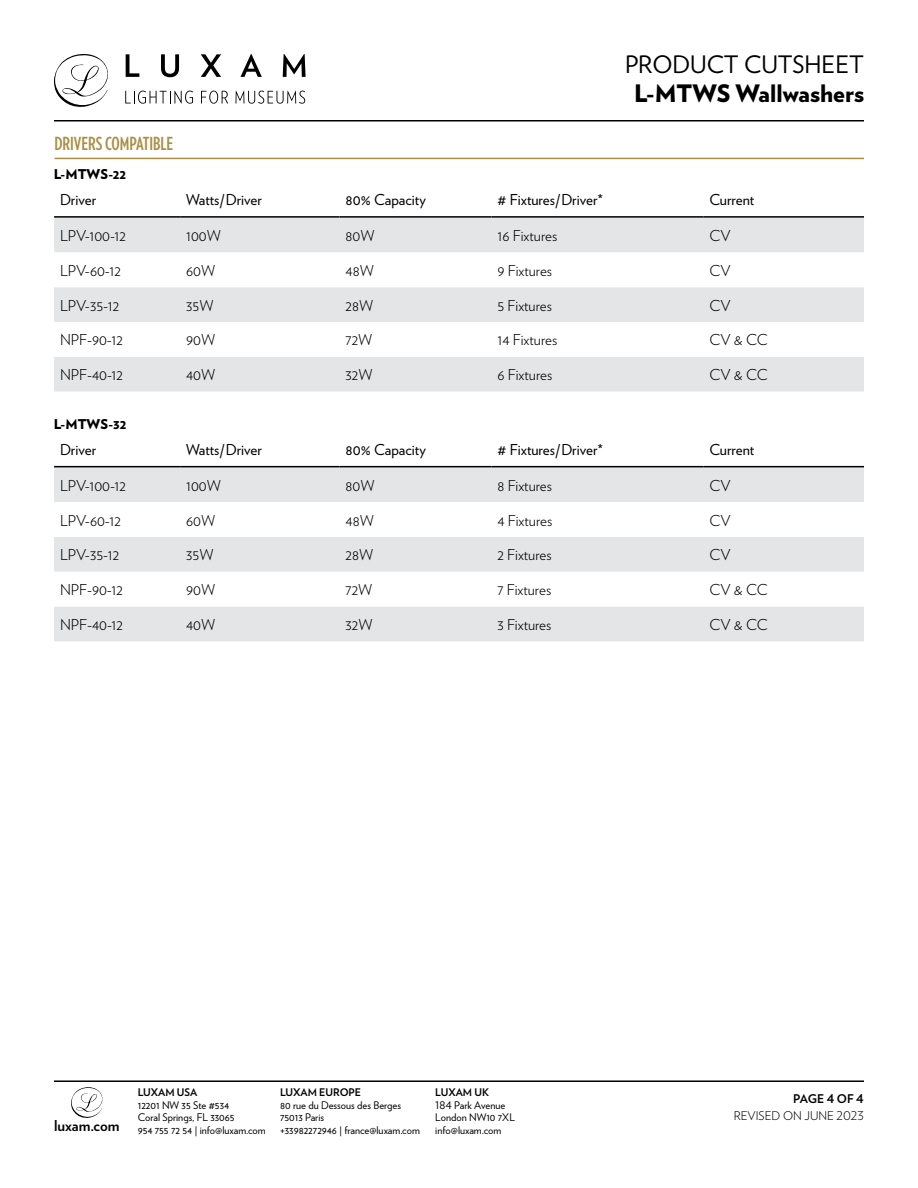
<style>
.page{position:relative;width:918px;height:1188px;background:#fff}
.page>*{position:absolute;margin:0;border:0;box-sizing:border-box;transform-origin:0 0}
.t1{font:900 24px "Verlag";color:#000}
.t2{font:24px "Verlag";color:#000}
.t3{font:700 18px "Verlag Compressed";color:#aa8f45}
.t4{font:300 15px "Verlag";color:#000}
.t5{font:15px "Verlag";color:#000}
.t6{font:700 15px "Verlag";color:#000}
.t7{font:900 13.5px "Verlag";color:#000}
.t8{font:300 12px "Verlag";color:#000}
.t9{font:700 12px "Verlag";letter-spacing:-.015em;color:#000}
.t10{font:10.5px/12.6px "Verlag";color:#000}
.t11{font:700 10.5px "Verlag";color:#000}
</style>
<div class="page">
<svg style="left:54px;top:54px;width:54px;height:53px"></svg>
<svg style="left:126px;top:54px;width:13px;height:23px"></svg>
<svg style="left:161px;top:54px;width:18px;height:23px"></svg>
<svg style="left:201px;top:54px;width:20px;height:23px"></svg>
<svg style="left:240px;top:54px;width:22px;height:23px"></svg>
<svg style="left:283px;top:54px;width:23px;height:23px"></svg>
<svg style="left:125px;top:91px;width:68px;height:13px"></svg>
<svg style="left:201px;top:91px;width:27px;height:13px"></svg>
<svg style="left:235px;top:91px;width:70px;height:13px"></svg>
<hr style="left:54px;top:120px;width:810px;height:2px;background:#000">
<hr style="left:54px;top:1080px;width:810px;height:2px;background:#000">
<svg style="left:71px;top:1087px;width:31px;height:31px"></svg>
<hr style="left:55px;top:158px;width:809px;height:1px;background:#aa8f45">
<div style="left:54px;top:218px;width:810px;height:174px;background:#e4e5e6"></div>
<svg style="left:54px;top:252px;width:810px;height:105px"></svg>
<hr style="left:54px;top:216px;width:126px;height:2px;background:#000">
<hr style="left:180px;top:216px;width:160px;height:2px;background:#000">
<hr style="left:340px;top:216px;width:152px;height:2px;background:#000">
<hr style="left:492px;top:216px;width:211px;height:2px;background:#000">
<hr style="left:703px;top:216px;width:161px;height:2px;background:#000">
<div style="left:54px;top:467px;width:810px;height:174px;background:#e4e5e6"></div>
<svg style="left:54px;top:502px;width:810px;height:105px"></svg>
<hr style="left:54px;top:466px;width:126px;height:1px;background:#000">
<hr style="left:180px;top:466px;width:160px;height:1px;background:#000">
<hr style="left:340px;top:466px;width:152px;height:1px;background:#000">
<hr style="left:492px;top:466px;width:211px;height:1px;background:#000">
<hr style="left:703px;top:466px;width:161px;height:1px;background:#000">
<p class="t3" style="left:54px;top:131px;width:120px">DRIVERS COMPATIBLE</p>
<p class="t7" style="left:54px;top:163px;width:74px">L-MTWS-22</p>
<p class="t2" style="left:625px;top:47px;width:240px">PRODUCT CUTSHEET</p>
<p class="t1" style="left:634px;top:74px;width:231px">L-MTWS Wallwashers</p>
<p class="t5" style="left:60px;top:189px;width:38px">Driver</p>
<p class="t5" style="left:186px;top:189px;width:77px">Watts/Driver</p>
<p class="t5" style="left:346px;top:189px;width:82px">80% Capacity</p>
<p class="t5" style="left:498px;top:189px;width:107px"># Fixtures/Driver*</p>
<p class="t5" style="left:709px;top:189px;width:47px">Current</p>
<p class="t4" style="left:60px;top:225px;width:67px">LPV-100-12</p>
<p class="t4" style="left:186px;top:225px;width:36px">100W</p>
<p class="t4" style="left:346px;top:225px;width:31px">80W</p>
<p class="t4" style="left:498px;top:225px;width:61px">16 Fixtures</p>
<p class="t4" style="left:709px;top:225px;width:23px">CV</p>
<p class="t4" style="left:60px;top:259px;width:62px">LPV-60-12</p>
<p class="t4" style="left:186px;top:259px;width:31px">60W</p>
<p class="t4" style="left:346px;top:259px;width:30px">48W</p>
<p class="t4" style="left:498px;top:259px;width:56px">9 Fixtures</p>
<p class="t4" style="left:709px;top:259px;width:23px">CV</p>
<p class="t4" style="left:60px;top:294px;width:61px">LPV-35-12</p>
<p class="t4" style="left:186px;top:294px;width:29px">35W</p>
<p class="t4" style="left:346px;top:294px;width:29px">28W</p>
<p class="t4" style="left:498px;top:294px;width:56px">5 Fixtures</p>
<p class="t4" style="left:709px;top:294px;width:23px">CV</p>
<p class="t4" style="left:60px;top:329px;width:64px">NPF-90-12</p>
<p class="t4" style="left:186px;top:329px;width:31px">90W</p>
<p class="t4" style="left:346px;top:329px;width:28px">72W</p>
<p class="t4" style="left:498px;top:329px;width:61px">14 Fixtures</p>
<p class="t4" style="left:709px;top:329px;width:60px">CV &amp; CC</p>
<p class="t4" style="left:60px;top:364px;width:64px">NPF-40-12</p>
<p class="t4" style="left:186px;top:364px;width:31px">40W</p>
<p class="t4" style="left:346px;top:364px;width:29px">32W</p>
<p class="t4" style="left:498px;top:364px;width:56px">6 Fixtures</p>
<p class="t4" style="left:709px;top:364px;width:60px">CV &amp; CC</p>
<p class="t7" style="left:54px;top:413px;width:74px">L-MTWS-32</p>
<p class="t5" style="left:60px;top:439px;width:38px">Driver</p>
<p class="t5" style="left:186px;top:439px;width:77px">Watts/Driver</p>
<p class="t5" style="left:346px;top:439px;width:82px">80% Capacity</p>
<p class="t5" style="left:498px;top:439px;width:107px"># Fixtures/Driver*</p>
<p class="t5" style="left:709px;top:439px;width:47px">Current</p>
<p class="t4" style="left:60px;top:474px;width:67px">LPV-100-12</p>
<p class="t4" style="left:186px;top:474px;width:36px">100W</p>
<p class="t4" style="left:346px;top:474px;width:31px">80W</p>
<p class="t4" style="left:498px;top:474px;width:56px">8 Fixtures</p>
<p class="t4" style="left:709px;top:474px;width:23px">CV</p>
<p class="t4" style="left:60px;top:509px;width:62px">LPV-60-12</p>
<p class="t4" style="left:186px;top:509px;width:31px">60W</p>
<p class="t4" style="left:346px;top:509px;width:30px">48W</p>
<p class="t4" style="left:498px;top:509px;width:56px">4 Fixtures</p>
<p class="t4" style="left:709px;top:509px;width:23px">CV</p>
<p class="t4" style="left:60px;top:544px;width:61px">LPV-35-12</p>
<p class="t4" style="left:186px;top:544px;width:29px">35W</p>
<p class="t4" style="left:346px;top:544px;width:29px">28W</p>
<p class="t4" style="left:498px;top:544px;width:56px">2 Fixtures</p>
<p class="t4" style="left:709px;top:544px;width:23px">CV</p>
<p class="t4" style="left:60px;top:579px;width:64px">NPF-90-12</p>
<p class="t4" style="left:186px;top:579px;width:31px">90W</p>
<p class="t4" style="left:346px;top:579px;width:28px">72W</p>
<p class="t4" style="left:498px;top:579px;width:55px">7 Fixtures</p>
<p class="t4" style="left:709px;top:579px;width:60px">CV &amp; CC</p>
<p class="t4" style="left:60px;top:614px;width:64px">NPF-40-12</p>
<p class="t4" style="left:186px;top:614px;width:31px">40W</p>
<p class="t4" style="left:346px;top:614px;width:29px">32W</p>
<p class="t4" style="left:498px;top:614px;width:55px">3 Fixtures</p>
<p class="t4" style="left:709px;top:614px;width:60px">CV &amp; CC</p>
<p class="t11" style="left:138px;top:1084px;width:61px">LUXAM USA</p>
<p class="t10" style="left:138px;top:1098px;width:130px">12201 NW 35 Ste #534<br>Coral Springs, FL 33065<br>954 755 72 54 | info@luxam.com</p>
<p class="t11" style="left:280px;top:1084px;width:83px">LUXAM EUROPE</p>
<p class="t10" style="left:280px;top:1098px;width:123px">80 rue du Dessous des Berges<br>75013 Paris</p>
<p class="t6" style="left:54px;top:1114px;width:67px">luxam.com</p>
<p class="t10" style="left:280px;top:1123px;width:141px">+33982272946 | france@luxam.com</p>
<p class="t11" style="left:435px;top:1084px;width:55px">LUXAM UK</p>
<p class="t10" style="left:435px;top:1098px;width:81px">184 Park Avenue<br>London NW10 7XL info@luxam.com</p>
<p class="t9" style="left:793px;top:1089px;width:72px">PAGE 4 OF 4</p>
<p class="t8" style="left:734px;top:1107px;width:132px">REVISED ON JUNE 2023</p>
</div>
